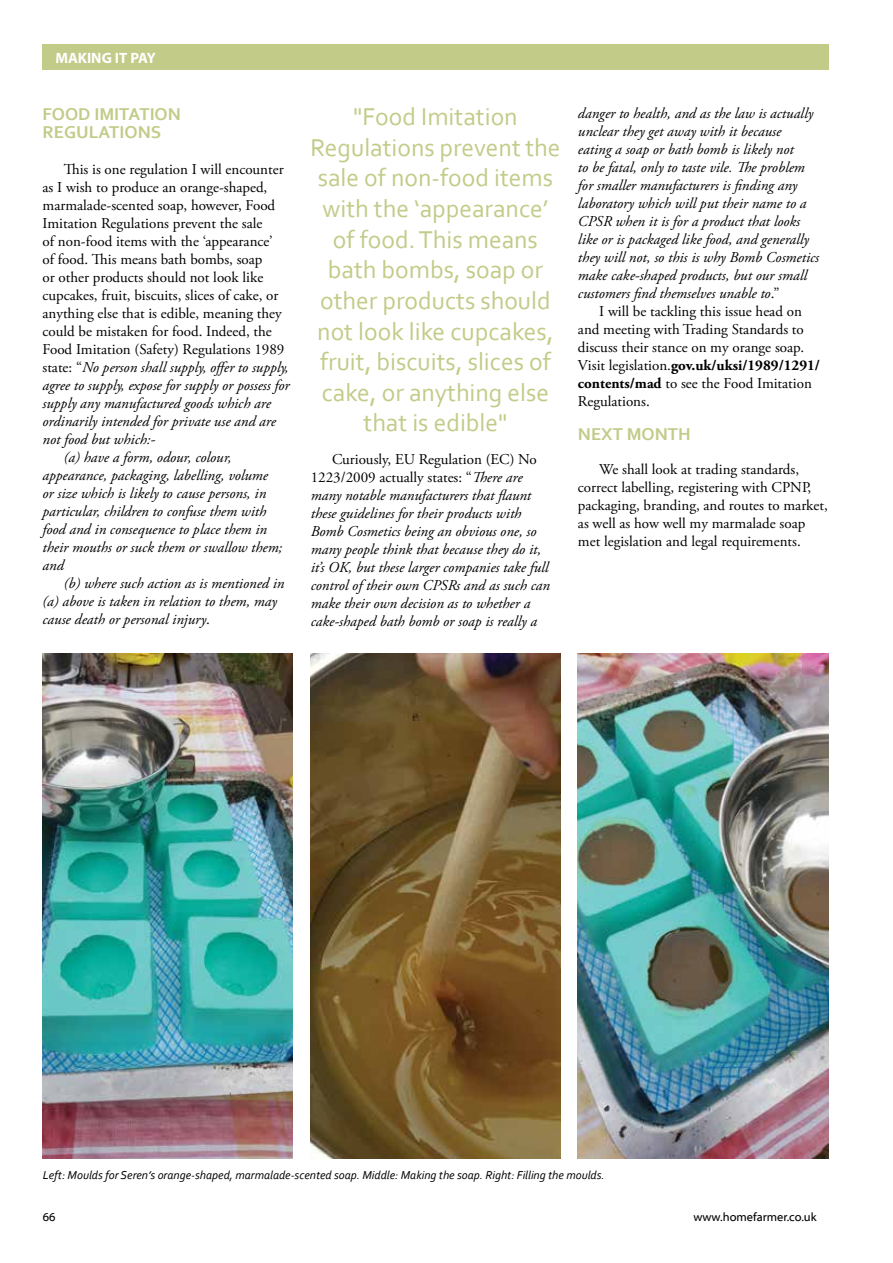
<style>
.page{position:relative;width:893px;height:1263px;background:#fff}
.page>*{position:absolute;margin:0;border:0;box-sizing:border-box;transform-origin:0 0}
.t1{font:25.5px/30.6px "Corbel";color:#c3cb88;text-align:center}
.t2{font:700 18px/18px "Corbel";color:#c3cb88}
.t3{font:italic 15px/18px "Adobe Garamond Pro";color:#000}
.t4{font:15px/18px "Adobe Garamond Pro";color:#000}
.t5{font:700 15px "Myriad Pro";color:#fff}
.t6{font:italic 12px "Corbel";color:#000}
.t7{font:12px "Myriad Web Pro";color:#000}
.s1{font-style:normal}
.s2{font-weight:700}
</style>
<div class="page">
<div style="left:42px;top:45px;width:787px;height:25px;background:#c3cb88"></div>
<img style="left:43px;top:653px;width:250px;height:506px">
<img style="left:578px;top:653px;width:250px;height:506px">
<img style="left:311px;top:653px;width:250px;height:506px">
<p class="t5" style="left:55px;top:48px;width:102px">MAKING IT PAY</p>
<p class="t2" style="left:43px;top:104px;width:140px">FOOD IMITATION<br>REGULATIONS</p>
<p class="t4" style="left:64px;top:160px;width:221px">This is one regulation I will encounter</p>
<p class="t4" style="left:43px;top:178px;width:226px">as I wish to produce an orange-shaped,</p>
<p class="t4" style="left:43px;top:196px;width:234px">marmalade-scented soap, however, Food</p>
<p class="t4" style="left:43px;top:214px;width:221px">Imitation Regulations prevent the sale</p>
<p class="t4" style="left:43px;top:232px;width:232px">of non-food items with the ‘appearance’</p>
<p class="t4" style="left:43px;top:250px;width:222px">of food. This means bath bombs, soap</p>
<p class="t4" style="left:43px;top:268px;width:222px">or other products should not look like</p>
<p class="t4" style="left:43px;top:286px;width:237px">cupcakes, fruit, biscuits, slices of cake, or</p>
<p class="t4" style="left:43px;top:304px;width:241px">anything else that is edible, meaning they</p>
<p class="t4" style="left:43px;top:322px;width:231px">could be mistaken for food. Indeed, the</p>
<p class="t4" style="left:43px;top:340px;width:243px">Food Imitation (Safety) Regulations 1989</p>
<p class="t3" style="left:43px;top:358px;width:248px"><span class="s1">state: “</span>No person shall supply, offer to supply,</p>
<p class="t3" style="left:43px;top:376px;width:249px">agree to supply, expose for supply or possess for</p>
<p class="t3" style="left:43px;top:394px;width:230px">supply any manufactured goods which are</p>
<p class="t3" style="left:43px;top:412px;width:235px">ordinarily intended for private use and are</p>
<p class="t3" style="left:43px;top:430px;width:114px">not food but which:-</p>
<p class="t3" style="left:64px;top:448px;width:169px">(a) have a form, odour, colour,</p>
<p class="t3" style="left:43px;top:466px;width:227px">appearance, packaging, labelling, volume</p>
<p class="t3" style="left:43px;top:484px;width:225px">or size which is likely to cause persons, in</p>
<p class="t3" style="left:43px;top:502px;width:225px">particular, children to confuse them with</p>
<p class="t3" style="left:43px;top:520px;width:226px">food and in consequence to place them in</p>
<p class="t3" style="left:43px;top:538px;width:241px">their mouths or suck them or swallow them;</p>
<p class="t3" style="left:43px;top:556px;width:23px">and</p>
<p class="t3" style="left:64px;top:574px;width:222px">(b) where such action as is mentioned in</p>
<p class="t3" style="left:43px;top:592px;width:236px">(a) above is taken in relation to them, may</p>
<p class="t3" style="left:43px;top:610px;width:169px">cause death or personal injury<span class="s1">.</span></p>
<h1 class="t1" style="left:310px;top:101px;width:252px">"Food Imitation<br>Regulations prevent the sale of non-food items with the ‘appearance’ of food. This means bath bombs, soap or other products should not look like cupcakes, fruit, biscuits, slices of cake, or anything else that is edible"</h1>
<p class="t3" style="left:311px;top:450px;width:241px;text-indent:21px"><span class="s1">Curiously, EU Regulation (EC) No 1223/2009 actually states: “</span>There are many notable manufacturers that flaunt these guidelines for their products with Bomb Cosmetics being an obvious one, so many people think that because they do it, it’s OK, but these larger companies take full control of their own CPSRs and as such can make their own decision as to whether a cake-shaped bath bomb or soap is really a</p>
<p class="t3" style="left:578px;top:104px;width:243px">danger to health, and as the law is actually unclear they get away with it because<br>eating a soap or bath bomb is likely not<br>to be fatal, only to taste vile. The problem for smaller manufacturers is finding any laboratory which will put their name to a CPSR when it is for a product that looks like or is packaged like food, and generally they will not, so this is why Bomb Cosmetics make cake-shaped products, but our small customers find themselves unable to<span class="s1">.”</span></p>
<p class="t4" style="left:578px;top:302px;width:244px;text-indent:21px">I will be tackling this issue head on and meeting with Trading Standards to discuss their stance on my orange soap.<br>Visit legislation.<span class="s2">gov.uk/uksi/1989/1291/ contents/mad</span> to see the Food Imitation Regulations.</p>
<p class="t2" style="left:578px;top:424px;width:114px">NEXT MONTH</p>
<p class="t4" style="left:578px;top:461px;width:251px;text-indent:21px">We shall look at trading standards, correct labelling, registering with CPNP, packaging, branding, and routes to market, as well as how well my marmalade soap met legislation and legal requirements.</p>
<p class="t6" style="left:43px;top:1167px;width:563px">Left: Moulds for Seren’s orange-shaped, marmalade-scented soap. Middle: Making the soap. Right: Filling the moulds.</p>
<p class="t7" style="left:43px;top:1210px;width:14px">66</p>
<p class="t7" style="left:693px;top:1210px;width:125px">www.homefarmer.co.uk</p>
</div>
